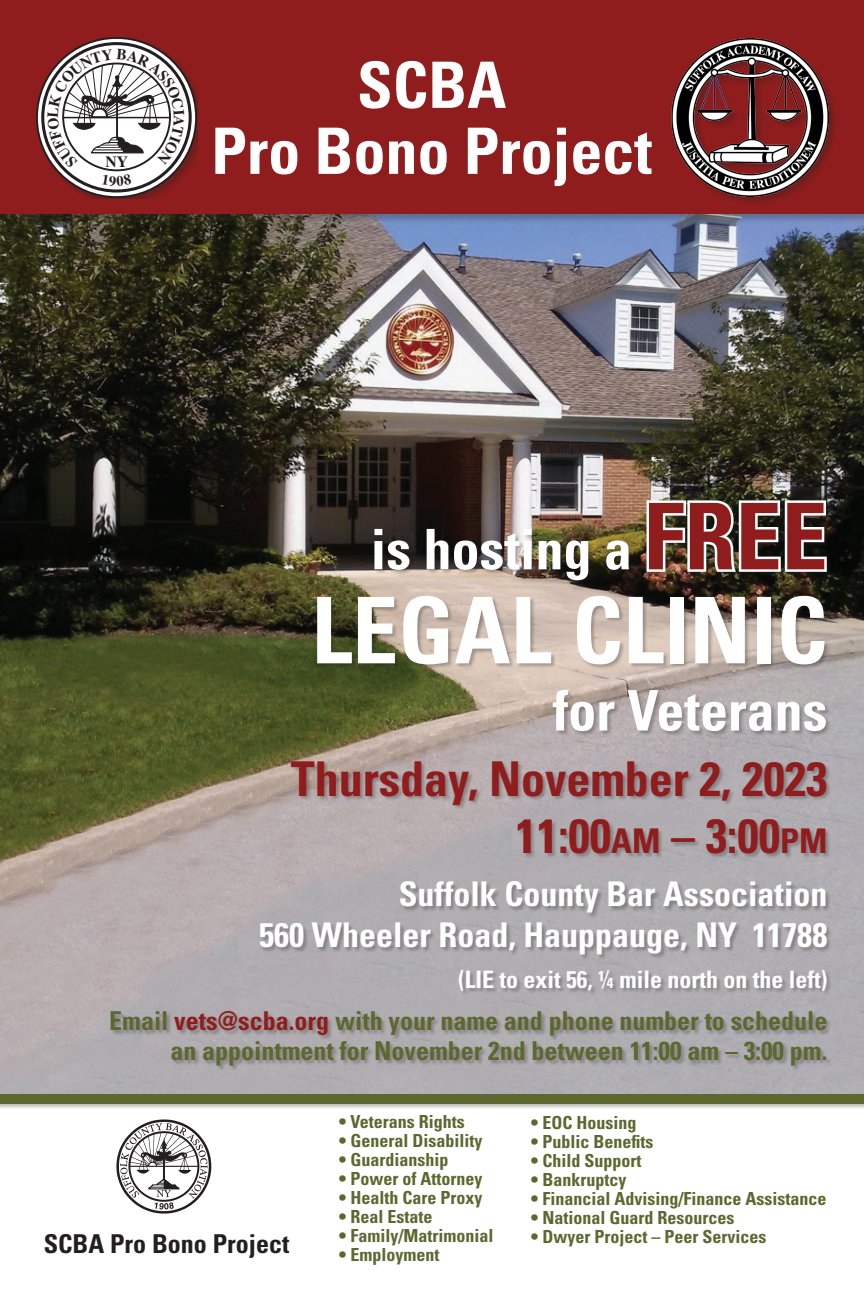
<style>
.page{position:relative;width:864px;height:1296px;background:#fff}
.page>*{position:absolute;margin:0;border:0;box-sizing:border-box;transform-origin:0 0}
.t1{font:700 condensed 92px "Univers";color:#fff}
.t2{font:700 condensed 64px "Univers";color:#fff}
.t3{font:700 condensed 56px "Univers";color:#fff}
.t4{font:700 condensed 48px "Univers";color:#901d1d}
.t5{font:700 condensed 34px "Univers";color:#fff}
.t6{font:700 condensed 26px "Univers";color:#5c682f}
.t7{font:700 condensed 26px "Univers";color:#231f20}
.t8{font:700 condensed 24px "Univers";color:#fff}
.t9{font:700 condensed 18px "Univers";color:#5c682f}
.t10{font:700 15.6px "Times";color:#231f20}
.s1{font-size:92px}
.s2{font-size:34px}
.s3{color:#901d1d}
</style>
<div class="page">
<img style="left:0;top:224px;width:864px;height:870px">
<div style="left:0;top:0;width:864px;height:224px;background:#231f20;opacity:.3"></div>
<div style="left:0;top:0;width:864px;height:214px;background:#901d1d"></div>
<div style="left:111px;top:500px;width:722px;height:571px;background:#231f20;opacity:.3"></div>
<div style="left:0;top:1094px;width:864px;height:16px;background:#231f20;opacity:.3"></div>
<div style="left:0;top:1095px;width:864px;height:9px;background:#5c682f"></div>
<svg style="left:116px;top:1120px;width:95px;height:94px"></svg>
<div style="left:671px;top:38px;width:168px;height:168px;background:#231f20;opacity:.3"></div>
<img style="left:671px;top:39px;width:158px;height:157px">
<div style="left:36px;top:37px;width:161px;height:161px;background:#231f20;opacity:.3"></div>
<svg style="left:37px;top:38px;width:159px;height:159px;background:#bebdbe"></svg>
<div style="left:41px;top:42px;width:151px;height:151px;border:3px solid #231f20;border-radius:50%"></div>
<svg style="left:47px;top:49px;width:138px;height:141px;background:#c9c1c1"></svg>
<p class="t10" style="left:106px;top:147px;width:24px">NY</p>
<p class="t2" style="left:357px;top:46px;width:151px">SCBA</p>
<p class="t2" style="left:211px;top:112px;width:442px">Pro Bono Project</p>
<p class="t3" style="left:371px;top:515px;width:458px">is hosting a <span class="s1">FREE</span></p>
<p class="t1" style="left:311px;top:574px;width:518px">LEGAL CLINIC</p>
<p class="t3" style="left:553px;top:676px;width:276px">for Veterans</p>
<p class="t4" style="left:291px;top:749px;width:538px">Thursday, November 2, 2023</p>
<p class="t4" style="left:515px;top:807px;width:314px">11:00<span class="s2">AM</span> – 3:00<span class="s2">PM</span></p>
<p class="t5" style="left:399px;top:873px;width:430px">Suffolk County Bar Association</p>
<p class="t5" style="left:259px;top:914px;width:570px">560 Wheeler Road, Hauppauge, NY 11788</p>
<p class="t8" style="left:458px;top:964px;width:371px">(LIE to exit 56, ¼ mile north on the left)</p>
<p class="t6" style="left:109px;top:1005px;width:720px">Email <span class="s3">vets@scba.org</span> with your name and phone number to schedule</p>
<p class="t6" style="left:170px;top:1035px;width:659px">an appointment for November 2nd between 11:00 am – 3:00 pm.</p>
<p class="t7" style="left:44px;top:1227px;width:247px">SCBA Pro Bono Project</p>
<p class="t9" style="left:339px;top:1111px;width:127px">• Veterans Rights</p>
<p class="t9" style="left:339px;top:1130px;width:145px">• General Disability</p>
<p class="t9" style="left:339px;top:1149px;width:111px">• Guardianship</p>
<p class="t9" style="left:339px;top:1168px;width:145px">• Power of Attorney</p>
<p class="t9" style="left:339px;top:1187px;width:145px">• Health Care Proxy</p>
<p class="t9" style="left:339px;top:1206px;width:95px">• Real Estate</p>
<p class="t9" style="left:339px;top:1225px;width:156px">• Family/Matrimonial</p>
<p class="t9" style="left:339px;top:1244px;width:102px">• Employment</p>
<p class="t9" style="left:531px;top:1111px;width:107px">• EOC Housing</p>
<p class="t9" style="left:531px;top:1130px;width:124px">• Public Benefits</p>
<p class="t9" style="left:531px;top:1149px;width:112px">• Child Support</p>
<p class="t9" style="left:531px;top:1168px;width:97px">• Bankruptcy</p>
<p class="t9" style="left:531px;top:1187px;width:297px">• Financial Advising/Finance Assistance</p>
<p class="t9" style="left:531px;top:1206px;width:205px">• National Guard Resources</p>
<p class="t9" style="left:531px;top:1225px;width:237px">• Dwyer Project – Peer Services</p>
</div>
